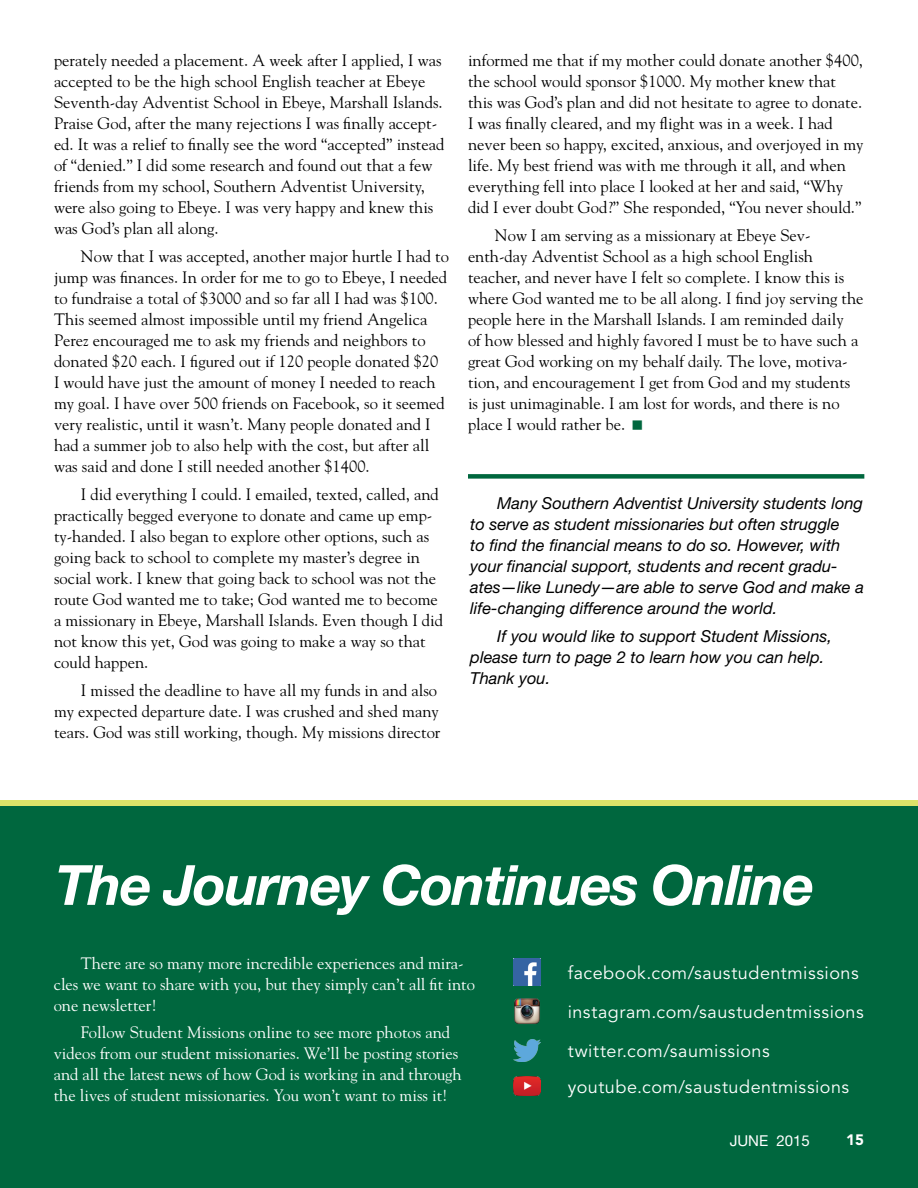
<style>
.page{position:relative;width:918px;height:1188px;background:#fff}
.page>*{position:absolute;margin:0;border:0;box-sizing:border-box;transform-origin:0 0}
.t1{font:italic 700 55.5px "Helvetica Neue LT Std";letter-spacing:-.03em;color:#fff}
.t2{font:18px/39.5px "Avenir LT Std";letter-spacing:.03em;color:#fff}
.t3{font:16.5px/21px "Goudy Std";color:#000}
.t4{font:italic 16.5px/21px "Helvetica Neue";color:#000}
.t5{font:16.5px/21px "Goudy Std";color:#fff}
.t6{font:15px "Helvetica Neue";color:#fff}
.t7{font:900 15px "Avenir LT Std";color:#fff}
</style>
<div class="page">
<div style="left:468px;top:474px;width:396px;height:5px;background:#00673e"></div>
<div style="left:0;top:807px;width:918px;height:381px;background:#00673e"></div>
<img style="left:514px;top:998px;width:26px;height:26px">
<img style="left:513px;top:1040px;width:27px;height:21px">
<img style="left:513px;top:958px;width:27px;height:27px">
<img style="left:513px;top:1077px;width:27px;height:18px">
<p class="t3" style="left:54px;top:50px;width:392px">perately needed a placement. A week after I applied, I was accepted to be the high school English teacher at Ebeye Seventh-day Adventist School in Ebeye, Marshall Islands.<br>Praise God, after the many rejections I was finally accept&shy;ed. It was a relief to finally see the word “accepted” instead of “denied.” I did some research and found out that a few friends from my school, Southern Adventist University, were also going to Ebeye. I was very happy and knew this was God’s plan all along.</p>
<p class="t3" style="left:54px;top:246px;width:396px;text-indent:27px">Now that I was accepted, another major hurtle I had to jump was finances. In order for me to go to Ebeye, I needed to fundraise a total of $3000 and so far all I had was $100.<br>This seemed almost impossible until my friend Angelica Perez encouraged me to ask my friends and neighbors to donated $20 each. I figured out if 120 people donated $20<br>I would have just the amount of money I needed to reach my goal. I have over 500 friends on Facebook, so it seemed very realistic, until it wasn’t. Many people donated and I had a summer job to also help with the cost, but after all was said and done I still needed another $1400.</p>
<p class="t3" style="left:54px;top:483px;width:391px;text-indent:27px">I did everything I could. I emailed, texted, called, and practically begged everyone to donate and came up emp&shy;ty-handed. I also began to explore other options, such as going back to school to complete my master’s degree in social work. I knew that going back to school was not the route God wanted me to take; God wanted me to become a missionary in Ebeye, Marshall Islands. Even though I did not know this yet, God was going to make a way so that could happen.</p>
<p class="t3" style="left:54px;top:679px;width:388px;text-indent:27px">I missed the deadline to have all my funds in and also my expected departure date. I was crushed and shed many tears. God was still working, though. My missions director</p>
<p class="t3" style="left:468px;top:50px;width:397px">informed me that if my mother could donate another $400, the school would sponsor $1000. My mother knew that this was God’s plan and did not hesitate to agree to donate.<br>I was finally cleared, and my flight was in a week. I had never been so happy, excited, anxious, and overjoyed in my life. My best friend was with me through it all, and when everything fell into place I looked at her and said, “Why did I ever doubt God?” She responded, “You never should.”</p>
<p class="t3" style="left:468px;top:225px;width:397px;text-indent:27px">Now I am serving as a missionary at Ebeye Sev&shy;enth-day Adventist School as a high school English teacher, and never have I felt so complete. I know this is where God wanted me to be all along. I find joy serving the people here in the Marshall Islands. I am reminded daily<br>of how blessed and highly favored I must be to have such a great God working on my behalf daily. The love, motiva&shy;tion, and encouragement I get from God and my students is just unimaginable. I am lost for words, and there is no place I would rather be.</p>
<p class="t4" style="left:470px;top:492px;width:395px;text-indent:27px">Many Southern Adventist University students long to serve as student missionaries but often struggle<br>to find the financial means to do so. However, with your financial support, students and recent gradu&shy;ates—like Lunedy—are able to serve God and make a life-changing difference around the world.</p>
<p class="t4" style="left:470px;top:625px;width:363px;text-indent:27px">If you would like to support Student Missions, please turn to page 2 to learn how you can help.<br>Thank you.</p>
<h1 class="t1" style="left:55px;top:851px;width:760px">The Journey Continues Online</h1>
<p class="t5" style="left:54px;top:952px;width:423px;text-indent:27px">There are so many more incredible experiences and mira&shy;cles we want to share with you, but they simply can’t all fit into one newsletter!</p>
<p class="t5" style="left:54px;top:1022px;width:410px;text-indent:27px">Follow Student Missions online to see more photos and videos from our student missionaries. We’ll be posting stories and all the latest news of how God is working in and through the lives of student missionaries. You won’t want to miss it!</p>
<p class="t2" style="left:568px;top:953px;width:292px">facebook.com/saustudentmissions</p>
<p class="t2" style="left:568px;top:993px;width:297px">instagram.com/saustudentmissions twitter.com/saumissions</p>
<p class="t2" style="left:568px;top:1067px;width:283px">youtube.com/saustudentmissions</p>
<p class="t6" style="left:730px;top:1132px;width:82px">JUNE 2015</p>
<p class="t7" style="left:846px;top:1131px;width:19px">15</p>
</div>
